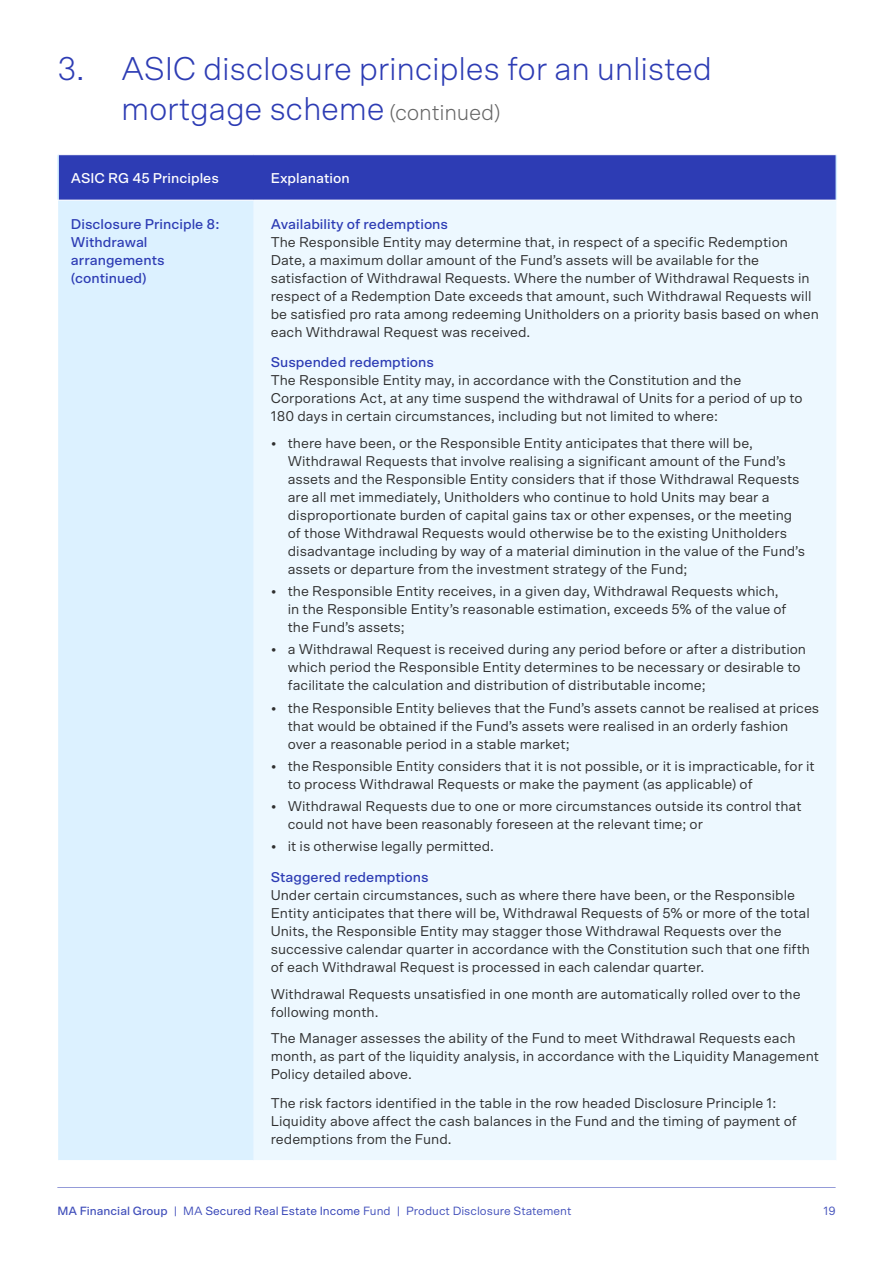
<style>
.page{position:relative;width:893px;height:1263px;background:#fff}
.page>*{position:absolute;margin:0;border:0;box-sizing:border-box;transform-origin:0 0}
.t1{font:300 33px/39.6px "Scto Grotesk A";letter-spacing:-.01em;color:#2d3cb4}
.t2{font:14.25px/18px "Scto Grotesk A";color:#2f2f2f}
.t3{font:500 14.25px/18px "Scto Grotesk A";color:#2d3cb4}
.t4{font:500 14.25px "Scto Grotesk A";color:#fff}
.t5{font:12px "Scto Grotesk A";color:#4250bb}
.s1{font-size:22.5px;color:#666}
.s2{font-weight:500}
.s3{color:#2d3cb4}
</style>
<div class="page">
<div style="left:59px;top:155px;width:777px;height:45px;background:#2d3cb4"></div>
<div style="left:58px;top:201px;width:196px;height:959px;background:#dcf1ff"></div>
<div style="left:254px;top:201px;width:582px;height:959px;background:#edf8ff"></div>
<hr style="left:57px;top:155px;width:2px;height:45px;background:#d0ecff">
<hr style="left:836px;top:155px;width:1px;height:45px;background:#d0ecff">
<h1 class="t1" style="left:121px;top:49px;width:592px;text-indent:-64px">3. ASIC disclosure principles for an unlisted mortgage scheme <span class="s1">(continued)</span></h1>
<p class="t4" style="left:71px;top:170px;width:150px">ASIC RG 45 Principles</p>
<p class="t4" style="left:271px;top:170px;width:80px">Explanation</p>
<p class="t3" style="left:71px;top:214px;width:150px">Disclosure Principle 8:<br>Withdrawal arrangements (continued)</p>
<p class="t3" style="left:271px;top:214px;width:179px">Availability of redemptions</p>
<p class="t2" style="left:271px;top:232px;width:550px">The Responsible Entity may determine that, in respect of a specific Redemption Date, a maximum dollar amount of the Fund’s assets will be available for the satisfaction of Withdrawal Requests. Where the number of Withdrawal Requests in respect of a Redemption Date exceeds that amount, such Withdrawal Requests will be satisfied pro rata among redeeming Unitholders on a priority basis based on when each Withdrawal Request was received.</p>
<p class="t3" style="left:271px;top:353px;width:165px">Suspended redemptions</p>
<p class="t2" style="left:271px;top:371px;width:533px">The Responsible Entity may, in accordance with the Constitution and the<br>Corporations Act, at any time suspend the withdrawal of Units for a period of up to<br>180 days in certain circumstances, including but not limited to where:</p>
<p class="t2" style="left:288px;top:434px;width:519px;text-indent:-17px">• there have been, or the Responsible Entity anticipates that there will be, Withdrawal Requests that involve realising a significant amount of the Fund’s assets and the Responsible Entity considers that if those Withdrawal Requests are all met immediately, Unitholders who continue to hold Units may bear a disproportionate burden of capital gains tax or other expenses, or the meeting of those Withdrawal Requests would otherwise be to the existing Unitholders disadvantage including by way of a material diminution in the value of the Fund’s assets or departure from the investment strategy of the Fund;</p>
<p class="t2" style="left:288px;top:582px;width:500px;text-indent:-17px">• the Responsible Entity receives, in a given day, Withdrawal Requests which, in the Responsible Entity’s reasonable estimation, exceeds 5% of the value of the Fund’s assets;</p>
<p class="t2" style="left:288px;top:640px;width:520px;text-indent:-17px">• a Withdrawal Request is received during any period before or after a distribution which period the Responsible Entity determines to be necessary or desirable to facilitate the calculation and distribution of distributable income;</p>
<p class="t2" style="left:288px;top:698px;width:533px;text-indent:-17px">• the Responsible Entity believes that the Fund’s assets cannot be realised at prices that would be obtained if the Fund’s assets were realised in an orderly fashion over a reasonable period in a stable market;</p>
<p class="t2" style="left:288px;top:757px;width:528px;text-indent:-17px">• the Responsible Entity considers that it is not possible, or it is impracticable, for it to process Withdrawal Requests or make the payment (as applicable) of</p>
<p class="t2" style="left:288px;top:797px;width:515px;text-indent:-17px">• Withdrawal Requests due to one or more circumstances outside its control that could not have been reasonably foreseen at the relevant time; or</p>
<p class="t2" style="left:271px;top:837px;width:225px">• it is otherwise legally permitted.</p>
<p class="t3" style="left:271px;top:868px;width:159px">Staggered redemptions</p>
<p class="t2" style="left:271px;top:886px;width:541px">Under certain circumstances, such as where there have been, or the Responsible Entity anticipates that there will be, Withdrawal Requests of 5% or more of the total Units, the Responsible Entity may stagger those Withdrawal Requests over the successive calendar quarter in accordance with the Constitution such that one fifth of each Withdrawal Request is processed in each calendar quarter.</p>
<p class="t2" style="left:271px;top:984px;width:531px">Withdrawal Requests unsatisfied in one month are automatically rolled over to the following month.</p>
<p class="t2" style="left:271px;top:1029px;width:550px">The Manager assesses the ability of the Fund to meet Withdrawal Requests each month, as part of the liquidity analysis, in accordance with the Liquidity Management<br>Policy detailed above.</p>
<p class="t2" style="left:271px;top:1093px;width:527px">The risk factors identified in the table in the row headed Disclosure Principle 1:<br>Liquidity above affect the cash balances in the Fund and the timing of payment of redemptions from the Fund.</p>
<p class="t5" style="left:57px;top:1204px;width:516px"><span class="s2">MA Financial Group</span> | MA <span class="s3">Secured Real Estate Income</span> Fund | Product Disclosure Statement</p>
<p class="t5" style="left:823px;top:1204px;width:14px">19</p>
</div>
